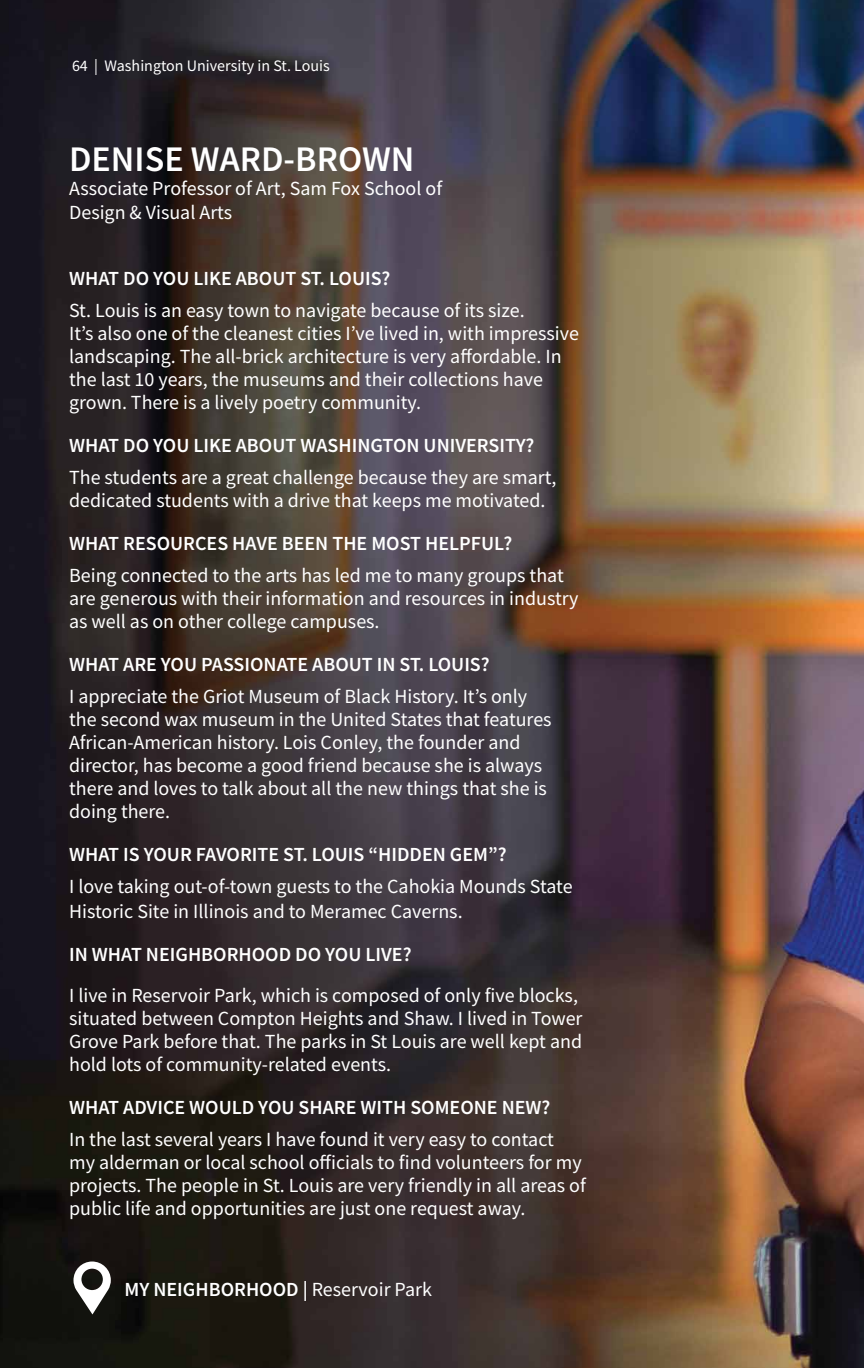
<style>
.page{position:relative;width:864px;height:1368px;background:#fff}
.page>*{position:absolute;margin:0;border:0;box-sizing:border-box;transform-origin:0 0}
.t1{font:600 36px "Source Sans Pro";color:#fff}
.t2{font:20px/23px "Source Sans Pro";color:#fff}
.t3{font:600 20px "Source Sans Pro";color:#fff}
.t4{font:16px "Source Sans Pro";color:#fff}
.s1{font-weight:400}
</style>
<div class="page">
<img style="left:0;top:0;width:864px;height:1368px">
<svg style="left:73px;top:1261px;width:38px;height:53px"></svg>
<p class="t4" style="left:72px;top:56px;width:259px">64 | Washington University in St. Louis</p>
<h1 class="t1" style="left:69px;top:135px;width:347px">DENISE WARD-BROWN</h1>
<p class="t2" style="left:69px;top:176px;width:375px;line-height:24px">Associate Professor of Art, Sam Fox School of<br>Design &amp; Visual Arts</p>
<p class="t3" style="left:69px;top:265px;width:323px">WHAT DO YOU LIKE ABOUT ST. LOUIS?</p>
<p class="t2" style="left:69px;top:299px;width:511px">St. Louis is an easy town to navigate because of its size.<br>It’s also one of the cleanest cities I’ve lived in, with impressive landscaping. The all-brick architecture is very affordable. In the last 10 years, the museums and their collections have grown. There is a lively poetry community.</p>
<p class="t3" style="left:69px;top:432px;width:467px">WHAT DO YOU LIKE ABOUT WASHINGTON UNIVERSITY?</p>
<p class="t2" style="left:69px;top:466px;width:489px">The students are a great challenge because they are smart, dedicated students with a drive that keeps me motivated.</p>
<p class="t3" style="left:69px;top:530px;width:445px">WHAT RESOURCES HAVE BEEN THE MOST HELPFUL?</p>
<p class="t2" style="left:69px;top:564px;width:511px">Being connected to the arts has led me to many groups that are generous with their information and resources in industry as well as on other college campuses.</p>
<p class="t3" style="left:69px;top:651px;width:422px">WHAT ARE YOU PASSIONATE ABOUT IN ST. LOUIS?</p>
<p class="t2" style="left:69px;top:685px;width:484px">I appreciate the Griot Museum of Black History. It’s only the second wax museum in the United States that features African-American history. Lois Conley, the founder and director, has become a good friend because she is always there and loves to talk about all the new things that she is doing there.</p>
<p class="t3" style="left:69px;top:841px;width:439px">WHAT IS YOUR FAVORITE ST. LOUIS “HIDDEN GEM”?</p>
<p class="t2" style="left:69px;top:874px;width:505px;line-height:25px">I love taking out-of-town guests to the Cahokia Mounds State<br>Historic Site in Illinois and to Meramec Caverns.</p>
<p class="t3" style="left:69px;top:941px;width:344px">IN WHAT NEIGHBORHOOD DO YOU LIVE?</p>
<p class="t2" style="left:69px;top:984px;width:515px">I live in Reservoir Park, which is composed of only five blocks, situated between Compton Heights and Shaw. I lived in Tower Grove Park before that. The parks in St Louis are well kept and hold lots of community-related events.</p>
<p class="t3" style="left:69px;top:1094px;width:483px">WHAT ADVICE WOULD YOU SHARE WITH SOMEONE NEW?</p>
<p class="t2" style="left:69px;top:1128px;width:518px">In the last several years I have found it very easy to contact<br>my alderman or local school officials to find volunteers for my projects. The people in St. Louis are very friendly in all areas of public life and opportunities are just one request away.</p>
<p class="t3" style="left:124px;top:1276px;width:309px">MY NEIGHBORHOOD | <span class="s1">Reservoir Park</span></p>
</div>
